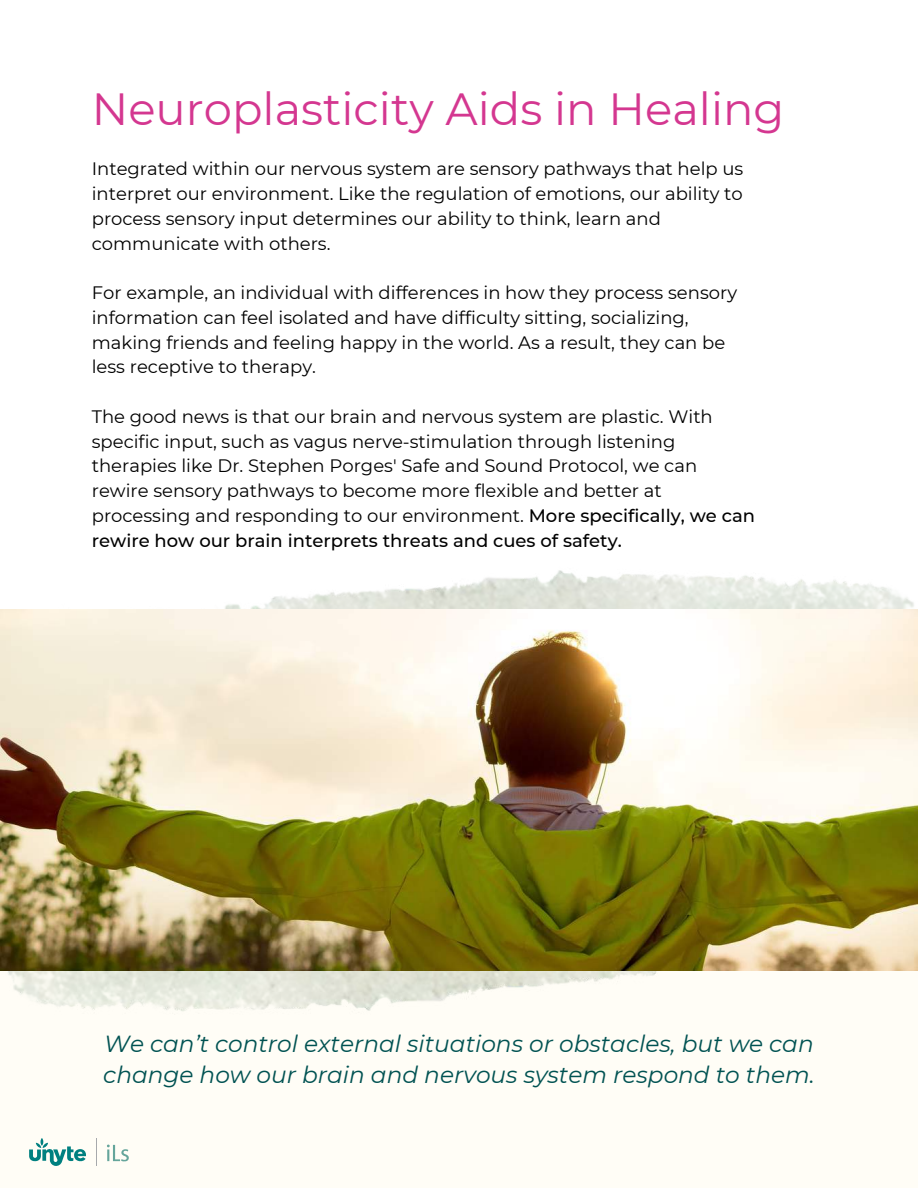
<style>
.page{position:relative;width:918px;height:1188px;background:#fff}
.page>*{position:absolute;margin:0;border:0;box-sizing:border-box;transform-origin:0 0}
.t1{font:45px "Montserrat";color:#d43790}
.t2{font:italic 23.25px/31.5px "Montserrat";color:#005252}
.t3{font:18px/24.8px "Montserrat";color:#000}
.s1{font-weight:500}
</style>
<div class="page">
<img style="left:225px;top:570px;width:689px;height:39px">
<div style="left:0;top:859px;width:918px;height:329px;background:#fffdf6"></div>
<img style="left:0;top:970px;width:918px;height:41px">
<img style="left:0;top:609px;width:918px;height:361px">
<svg style="left:29px;top:1138px;width:57px;height:28px"></svg>
<svg style="left:96px;top:1138px;width:1px;height:28px"></svg>
<svg style="left:107px;top:1145px;width:22px;height:16px"></svg>
<h1 class="t1" style="left:92px;top:82px;width:694px">Neuroplasticity Aids in Healing</h1>
<p class="t3" style="left:92px;top:157px;width:653px">Integrated within our nervous system are sensory pathways that help us interpret our environment. Like the regulation of emotions, our ability to process sensory input determines our ability to think, learn and communicate with others.</p>
<p class="t3" style="left:92px;top:280px;width:647px">For example, an individual with differences in how they process sensory information can feel isolated and have difficulty sitting, socializing, making friends and feeling happy in the world. As a result, they can be less receptive to therapy.</p>
<p class="t3" style="left:92px;top:404px;width:665px">The good news is that our brain and nervous system are plastic. With specific input, such as vagus nerve-stimulation through listening therapies like Dr. Stephen Porges' Safe and Sound Protocol, we can rewire sensory pathways to become more flexible and better at processing and responding to our environment. <span class="s1">More specifically, we can rewire how our brain interprets threats and cues of safety.</span></p>
<p class="t2" style="left:103px;top:1027px;width:713px">We can’t control external situations or obstacles, but we can change how our brain and nervous system respond to them.</p>
</div>
